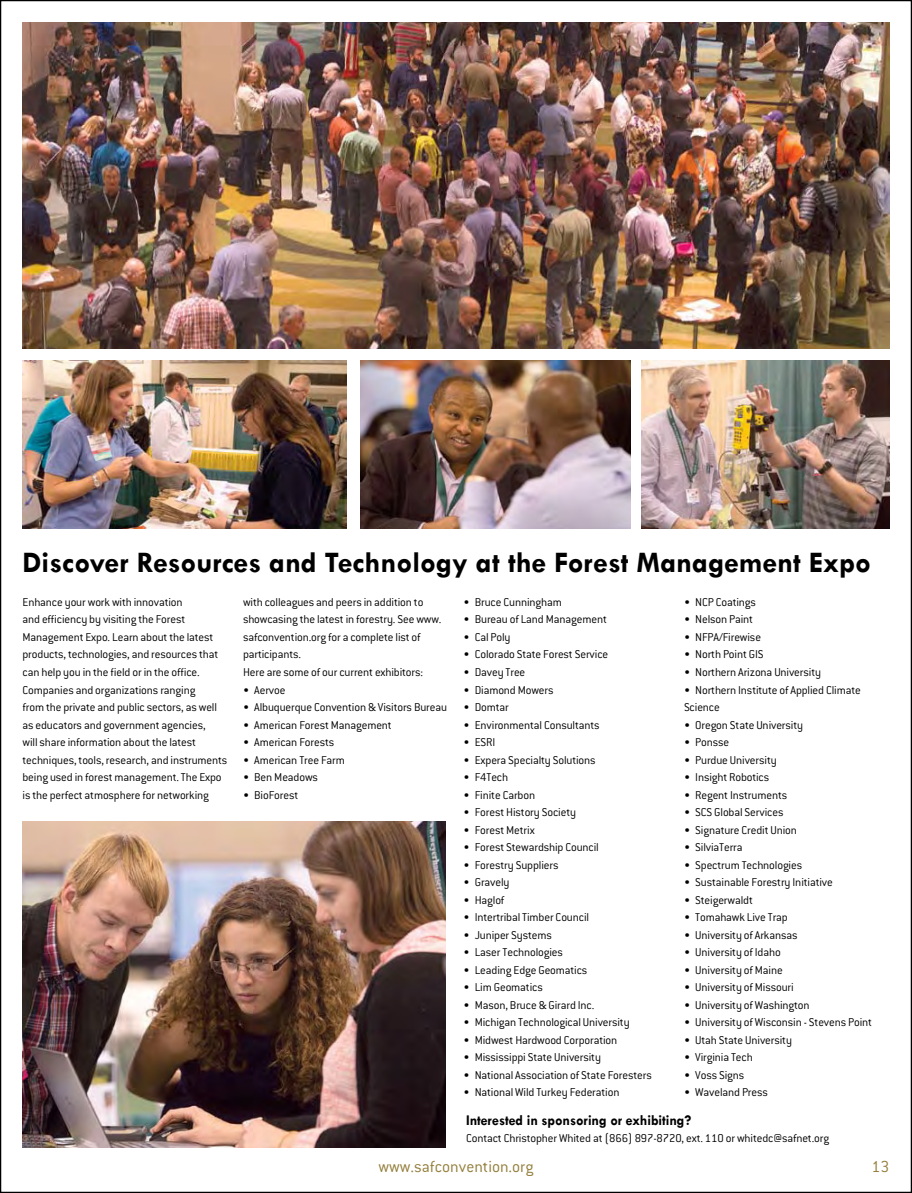
<style>
.page{position:relative;width:912px;height:1193px;background:#fff}
.page>*{position:absolute;margin:0;border:0;box-sizing:border-box;transform-origin:0 0}
.t1{font:700 30px "Tw Cen";color:#000}
.t2{font:300 17.5px "Conduit ITC";color:#937e3a}
.t3{font:700 15px "Tw Cen";letter-spacing:-.005em;color:#000;scale:.95 1}
.t4{font:300 12.5px/17.5px "Conduit ITC";letter-spacing:-.01em;color:#000}
</style>
<div class="page">
<img style="left:23px;top:821px;width:422px;height:327px">
<img style="left:22px;top:22px;width:867px;height:327px">
<img style="left:641px;top:360px;width:248px;height:169px">
<img style="left:22px;top:360px;width:324px;height:169px">
<img style="left:360px;top:360px;width:270px;height:169px">
<h1 class="t1" style="left:22px;top:544px;width:849px">Discover Resources and Technology at the Forest Management Expo</h1>
<p class="t4" style="left:22px;top:593px;width:206px">Enhance your work with innovation<br>and efficiency by visiting the Forest Management Expo. Learn about the latest products, technologies, and resources that can help you in the field or in the office.<br>Companies and organizations ranging<br>from the private and public sectors, as well as educators and government agencies,<br>will share information about the latest techniques, tools, research, and instruments being used in forest management. The Expo is the perfect atmosphere for networking</p>
<p class="t4" style="left:243px;top:593px;width:200px">with colleagues and peers in addition to showcasing the latest in forestry. See www. safconvention.org for a complete list of participants.<br>Here are some of our current exhibitors:</p>
<p class="t4" style="left:243px;top:680px;width:44px">• Aervoe</p>
<p class="t4" style="left:243px;top:698px;width:205px">• Albuquerque Convention &amp; Visitors Bureau</p>
<p class="t4" style="left:243px;top:715px;width:150px">• American Forest Management</p>
<p class="t4" style="left:243px;top:733px;width:93px">• American Forests</p>
<p class="t4" style="left:243px;top:750px;width:103px">• American Tree Farm</p>
<p class="t4" style="left:243px;top:768px;width:76px">• Ben Meadows</p>
<p class="t4" style="left:243px;top:785px;width:57px">• BioForest</p>
<p class="t4" style="left:463px;top:593px;width:100px">• Bruce Cunningham</p>
<p class="t4" style="left:463px;top:610px;width:145px">• Bureau of Land Management</p>
<p class="t4" style="left:463px;top:628px;width:49px">• Cal Poly</p>
<p class="t4" style="left:463px;top:645px;width:146px">• Colorado State Forest Service</p>
<p class="t4" style="left:463px;top:663px;width:63px">• Davey Tree</p>
<p class="t4" style="left:463px;top:680px;width:92px">• Diamond Mowers</p>
<p class="t4" style="left:463px;top:698px;width:47px">• Domtar</p>
<p class="t4" style="left:463px;top:715px;width:138px">• Environmental Consultants</p>
<p class="t4" style="left:463px;top:733px;width:33px">• ESRI</p>
<p class="t4" style="left:463px;top:750px;width:134px">• Expera Specialty Solutions</p>
<p class="t4" style="left:463px;top:768px;width:46px">• F4Tech</p>
<p class="t4" style="left:463px;top:785px;width:73px">• Finite Carbon</p>
<p class="t4" style="left:463px;top:803px;width:114px">• Forest History Society</p>
<p class="t4" style="left:463px;top:820px;width:73px">• Forest Metrix</p>
<p class="t4" style="left:463px;top:838px;width:137px">• Forest Stewardship Council</p>
<p class="t4" style="left:463px;top:855px;width:96px">• Forestry Suppliers</p>
<p class="t4" style="left:463px;top:873px;width:48px">• Gravely</p>
<p class="t4" style="left:463px;top:890px;width:42px">• Haglof</p>
<p class="t4" style="left:463px;top:908px;width:127px">• Intertribal Timber Council</p>
<p class="t4" style="left:463px;top:925px;width:90px">• Juniper Systems</p>
<p class="t4" style="left:463px;top:943px;width:101px">• Laser Technologies</p>
<p class="t4" style="left:463px;top:960px;width:125px">• Leading Edge Geomatics</p>
<p class="t4" style="left:463px;top:978px;width:81px">• Lim Geomatics</p>
<p class="t4" style="left:463px;top:995px;width:132px">• Mason, Bruce &amp; Girard Inc.</p>
<p class="t4" style="left:463px;top:1013px;width:168px">• Michigan Technological University</p>
<p class="t4" style="left:463px;top:1030px;width:155px">• Midwest Hardwood Corporation</p>
<p class="t4" style="left:463px;top:1048px;width:139px">• Mississippi State University</p>
<p class="t4" style="left:463px;top:1065px;width:190px">• National Association of State Foresters</p>
<p class="t4" style="left:463px;top:1083px;width:157px">• National Wild Turkey Federation</p>
<p class="t4" style="left:683px;top:593px;width:73px">• NCP Coatings</p>
<p class="t4" style="left:683px;top:610px;width:71px">• Nelson Paint</p>
<p class="t4" style="left:683px;top:628px;width:79px">• NFPA/Firewise</p>
<p class="t4" style="left:683px;top:645px;width:81px">• North Point GIS</p>
<p class="t4" style="left:683px;top:663px;width:138px">• Northern Arizona University</p>
<p class="t4" style="left:683px;top:680px;width:178px">• Northern Institute of Applied Climate<br>Science</p>
<p class="t4" style="left:683px;top:715px;width:121px">• Oregon State University</p>
<p class="t4" style="left:683px;top:733px;width:47px">• Ponsse</p>
<p class="t4" style="left:683px;top:750px;width:94px">• Purdue University</p>
<p class="t4" style="left:683px;top:768px;width:87px">• Insight Robotics</p>
<p class="t4" style="left:683px;top:785px;width:105px">• Regent Instruments</p>
<p class="t4" style="left:683px;top:803px;width:101px">• SCS Global Services</p>
<p class="t4" style="left:683px;top:820px;width:114px">• Signature Credit Union</p>
<p class="t4" style="left:683px;top:838px;width:60px">• SilviaTerra</p>
<p class="t4" style="left:683px;top:855px;width:120px">• Spectrum Technologies</p>
<p class="t4" style="left:683px;top:873px;width:150px">• Sustainable Forestry Initiative</p>
<p class="t4" style="left:683px;top:890px;width:70px">• Steigerwaldt</p>
<p class="t4" style="left:683px;top:908px;width:105px">• Tomahawk Live Trap</p>
<p class="t4" style="left:683px;top:925px;width:115px">• University of Arkansas</p>
<p class="t4" style="left:683px;top:943px;width:98px">• University of Idaho</p>
<p class="t4" style="left:683px;top:960px;width:100px">• University of Maine</p>
<p class="t4" style="left:683px;top:978px;width:111px">• University of Missouri</p>
<p class="t4" style="left:683px;top:995px;width:127px">• University of Washington</p>
<p class="t4" style="left:683px;top:1013px;width:189px">• University of Wisconsin - Stevens Point</p>
<p class="t4" style="left:683px;top:1030px;width:109px">• Utah State University</p>
<p class="t4" style="left:683px;top:1048px;width:70px">• Virginia Tech</p>
<p class="t4" style="left:683px;top:1065px;width:62px">• Voss Signs</p>
<p class="t4" style="left:683px;top:1083px;width:85px">• Waveland Press</p>
<p class="t3" style="left:466px;top:1110px;width:238px">Interested in sponsoring or exhibiting?</p>
<p class="t4" style="left:466px;top:1129px;width:364px">Contact Christopher Whited at (866) 897-8720, ext. 110 or whitedc@safnet.org</p>
<h2 class="t2" style="left:378px;top:1156px;width:156px">www.safconvention.org</h2>
<h2 class="t2" style="left:871px;top:1156px;width:19px">13</h2>
</div>
